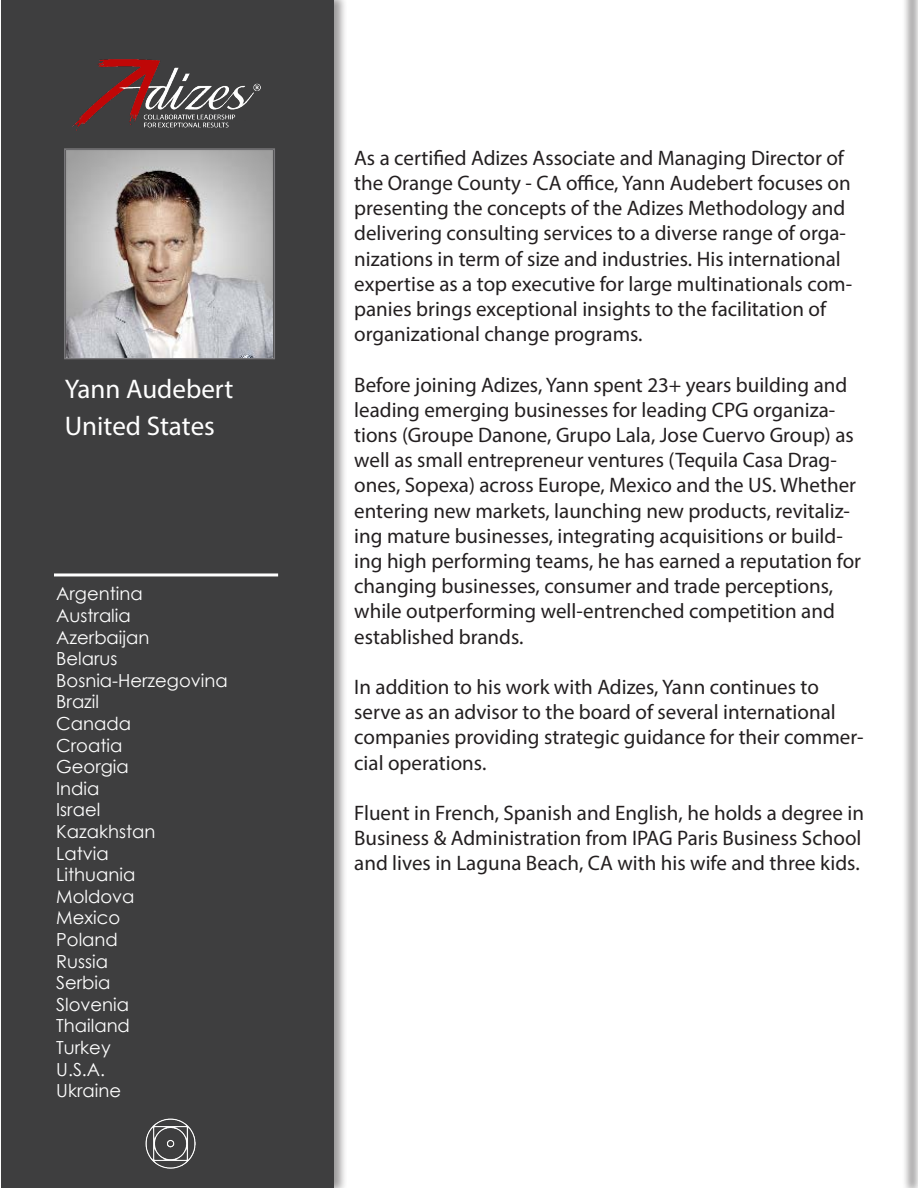
<style>
.page{position:relative;width:918px;height:1188px;background:#fff}
.page>*{position:absolute;margin:0;border:0;box-sizing:border-box;transform-origin:0 0}
.t1{font:27px "Myriad Pro";color:#fff}
.t2{font:21px/25.2px "Myriad Pro";color:#231f20}
.t3{font:18px "Century Gothic";color:#fff}
</style>
<div class="page">
<div style="left:0;top:0;width:348px;height:1188px;background:#231f20;opacity:.45"></div>
<div style="left:1px;top:0;width:332px;height:1188px;background:#3e3e3f"></div>
<hr style="left:54px;top:573px;width:224px;height:3px;background:#fff">
<img style="left:72px;top:59px;width:189px;height:72px">
<div style="left:902px;top:0;width:16px;height:1188px;background:#231f20;opacity:.58"></div>
<img style="left:145px;top:1118px;width:51px;height:51px">
<div style="left:64px;top:148px;width:211px;height:211px;border:2px solid #79787b"></div>
<img style="left:66px;top:150px;width:206px;height:207px">
<p class="t1" style="left:65px;top:373px;width:170px">Yann Audebert</p>
<p class="t1" style="left:65px;top:409px;width:152px">United States</p>
<p class="t3" style="left:56px;top:581px;width:88px">Argentina</p>
<p class="t3" style="left:56px;top:603px;width:76px">Australia</p>
<p class="t3" style="left:56px;top:624px;width:95px">Azerbaijan</p>
<p class="t3" style="left:56px;top:646px;width:63px">Belarus</p>
<p class="t3" style="left:56px;top:668px;width:173px">Bosnia-Herzegovina</p>
<p class="t3" style="left:56px;top:689px;width:44px">Brazil</p>
<p class="t3" style="left:56px;top:711px;width:76px">Canada</p>
<p class="t3" style="left:56px;top:732px;width:68px">Croatia</p>
<p class="t3" style="left:56px;top:754px;width:74px">Georgia</p>
<p class="t3" style="left:56px;top:776px;width:45px">India</p>
<p class="t3" style="left:56px;top:797px;width:46px">Israel</p>
<p class="t3" style="left:56px;top:819px;width:101px">Kazakhstan</p>
<p class="t3" style="left:56px;top:840px;width:54px">Latvia</p>
<p class="t3" style="left:56px;top:862px;width:81px">Lithuania</p>
<p class="t3" style="left:56px;top:884px;width:80px">Moldova</p>
<p class="t3" style="left:56px;top:905px;width:65px">Mexico</p>
<p class="t3" style="left:56px;top:927px;width:63px">Poland</p>
<p class="t3" style="left:56px;top:948px;width:53px">Russia</p>
<p class="t3" style="left:56px;top:970px;width:56px">Serbia</p>
<p class="t3" style="left:56px;top:992px;width:74px">Slovenia</p>
<p class="t3" style="left:56px;top:1013px;width:75px">Thailand</p>
<p class="t3" style="left:56px;top:1035px;width:56px">Turkey</p>
<p class="t3" style="left:56px;top:1056px;width:51px">U.S.A.</p>
<p class="t3" style="left:56px;top:1078px;width:66px">Ukraine</p>
<p class="t2" style="left:354px;top:145px;width:499px">As a certified Adizes Associate and Managing Director of the Orange County - CA office, Yann Audebert focuses on presenting the concepts of the Adizes Methodology and delivering consulting services to a diverse range of orga&shy;nizations in term of size and industries. His international expertise as a top executive for large multinationals com&shy;panies brings exceptional insights to the facilitation of organizational change programs.</p>
<p class="t2" style="left:354px;top:372px;width:508px">Before joining Adizes, Yann spent 23+ years building and leading emerging businesses for leading CPG organiza&shy;tions (Groupe Danone, Grupo Lala, Jose Cuervo Group) as well as small entrepreneur ventures (Tequila Casa Drag&shy;ones, Sopexa) across Europe, Mexico and the US. Whether entering new markets, launching new products, revitaliz&shy;ing mature businesses, integrating acquisitions or build&shy;ing high performing teams, he has earned a reputation for changing businesses, consumer and trade perceptions, while outperforming well-entrenched competition and established brands.</p>
<p class="t2" style="left:354px;top:674px;width:511px">In addition to his work with Adizes, Yann continues to serve as an advisor to the board of several international companies providing strategic guidance for their commer&shy;cial operations.</p>
<p class="t2" style="left:354px;top:800px;width:511px">Fluent in French, Spanish and English, he holds a degree in<br>Business &amp; Administration from IPAG Paris Business School and lives in Laguna Beach, CA with his wife and three kids.</p>
</div>
